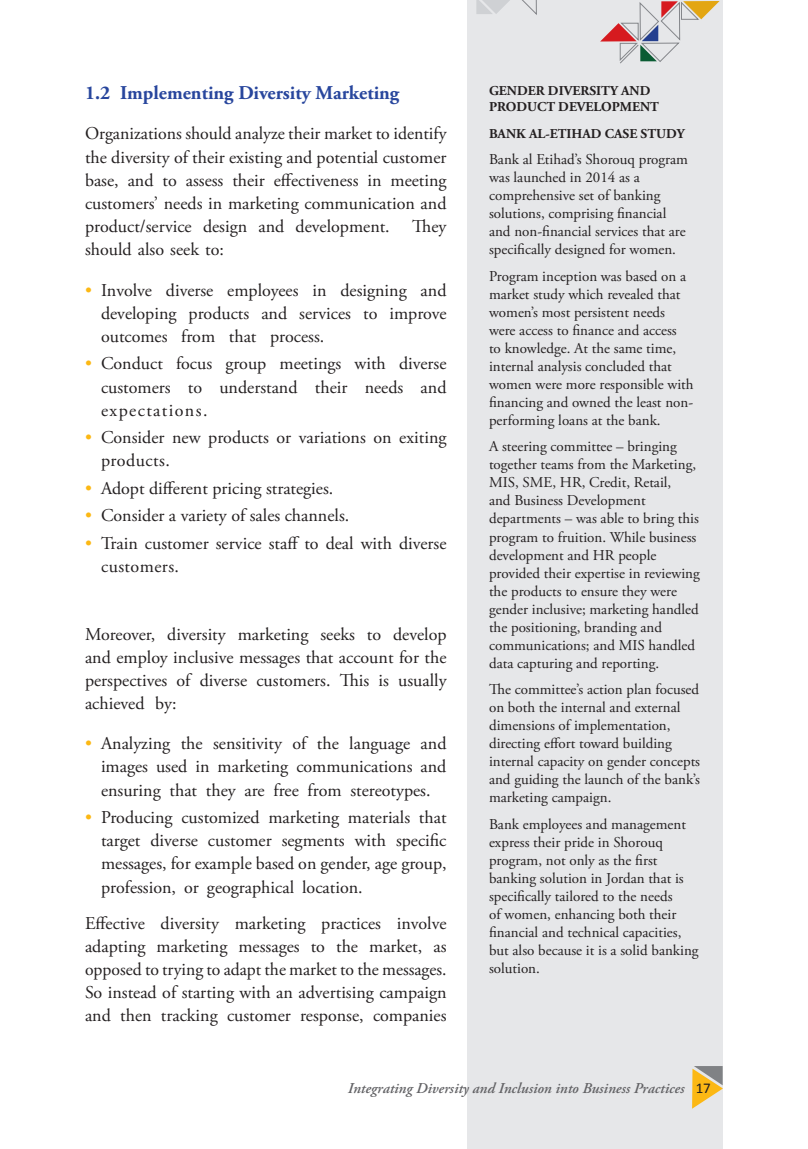
<style>
.page{position:relative;width:808px;height:1149px;background:#fff}
.page>*{position:absolute;margin:0;border:0;box-sizing:border-box;transform-origin:0 0}
.t1{font:700 19.5px "Adobe Garamond Pro";color:#28469d}
.t2{font:18px/23.1px "Adobe Garamond Pro";color:#231f20;text-align:justify}
.t3{font:15px/18px "Adobe Garamond Pro";color:#231f20}
.t4{font:italic 600 15px "Adobe Garamond Pro";color:#636366}
.t5{font:700 13.5px/16.2px "Adobe Garamond Pro";color:#231f20}
.s1{color:#fcb814}
.s2{font-family:"Calibri";font-weight:400;font-style:normal;color:#231f20}
</style>
<div class="page">
<div style="left:468px;top:0;width:255px;height:1148px;background:#e6e7e9"></div>
<svg style="left:476px;top:0;width:61px;height:15px"></svg>
<svg style="left:600px;top:1px;width:120px;height:63px"></svg>
<svg style="left:692px;top:1066px;width:31px;height:42px"></svg>
<p class="t1" style="left:85px;top:82px;width:316px">1.2 Implementing Diversity Marketing</p>
<p class="t2" style="left:85px;top:123px;width:363px">Organizations should analyze their market to identify the diversity of their existing and potential customer base, and to assess their effectiveness in meeting customers’ needs in marketing communication and product/service design and development.</p>
<p class="t2" style="left:412px;top:215px;width:36px">They</p>
<p class="t2" style="left:85px;top:239px;width:140px">should also seek to:</p>
<p class="t2" style="left:101px;top:279px;width:347px;text-indent:-16px"><span class="s1">•</span> Involve diverse employees in designing and developing products and services to improve outcomes from that process.</p>
<p class="t2" style="left:101px;top:352px;width:347px;text-indent:-16px"><span class="s1">•</span> Conduct focus group meetings with diverse customers to understand their needs and expectations.</p>
<p class="t2" style="left:101px;top:426px;width:347px;text-indent:-16px"><span class="s1">•</span> Consider new products or variations on exiting products.</p>
<p class="t2" style="left:85px;top:477px;width:247px"><span class="s1">•</span> Adopt different pricing strategies.</p>
<p class="t2" style="left:85px;top:504px;width:263px"><span class="s1">•</span> Consider a variety of sales channels.</p>
<p class="t2" style="left:101px;top:532px;width:347px;text-indent:-16px"><span class="s1">•</span> Train customer service staff to deal with diverse customers.</p>
<p class="t2" style="left:85px;top:622px;width:363px">Moreover, diversity marketing seeks to develop and employ inclusive messages that account for the perspectives of diverse customers. This is usually achieved by:</p>
<p class="t2" style="left:101px;top:732px;width:347px;text-indent:-16px"><span class="s1">•</span> Analyzing the sensitivity of the language and images used in marketing communications and ensuring that they are free from stereotypes.</p>
<p class="t2" style="left:101px;top:806px;width:347px;text-indent:-16px"><span class="s1">•</span> Producing customized marketing materials that target diverse customer segments with specific messages, for example based on gender, age group, profession, or geographical location.</p>
<p class="t2" style="left:85px;top:911px;width:363px;text-align:left">Effective diversity marketing practices involve adapting marketing messages to the market, as opposed to trying to adapt the market to the messages.<br>So instead of starting with an advertising campaign and then tracking customer response, companies</p>
<p class="t5" style="left:489px;top:83px;width:171px">GENDER DIVERSITY AND<br>PRODUCT DEVELOPMENT</p>
<p class="t5" style="left:489px;top:125px;width:197px">BANK AL-ETIHAD CASE STUDY</p>
<p class="t3" style="left:489px;top:151px;width:200px">Bank al Etihad’s Shorouq program was launched in 2014 as a comprehensive set of banking solutions, comprising financial and non-financial services that are specifically designed for women.</p>
<p class="t3" style="left:489px;top:267px;width:206px">Program inception was based on a market study which revealed that women’s most persistent needs were access to finance and access<br>to knowledge. At the same time, internal analysis concluded that women were more responsible with financing and owned the least non&shy;performing loans at the bank.</p>
<p class="t3" style="left:489px;top:438px;width:212px">A steering committee – bringing together teams from the Marketing,<br>MIS, SME, HR, Credit, Retail,<br>and Business Development departments – was able to bring this program to fruition. While business development and HR people provided their expertise in reviewing the products to ensure they were gender inclusive; marketing handled the positioning, branding and communications; and MIS handled data capturing and reporting.</p>
<p class="t3" style="left:489px;top:680px;width:213px">The committee’s action plan focused on both the internal and external dimensions of implementation, directing effort toward building internal capacity on gender concepts and guiding the launch of the bank’s marketing campaign.</p>
<p class="t3" style="left:489px;top:815px;width:211px">Bank employees and management express their pride in Shorouq program, not only as the first banking solution in Jordan that is specifically tailored to the needs<br>of women, enhancing both their financial and technical capacities, but also because it is a solid banking solution.</p>
<p class="t4" style="left:348px;top:1079px;width:364px">Integra ting Diversity an d Inclusion in to Busin ess Practices <span class="s2">17</span></p>
</div>
